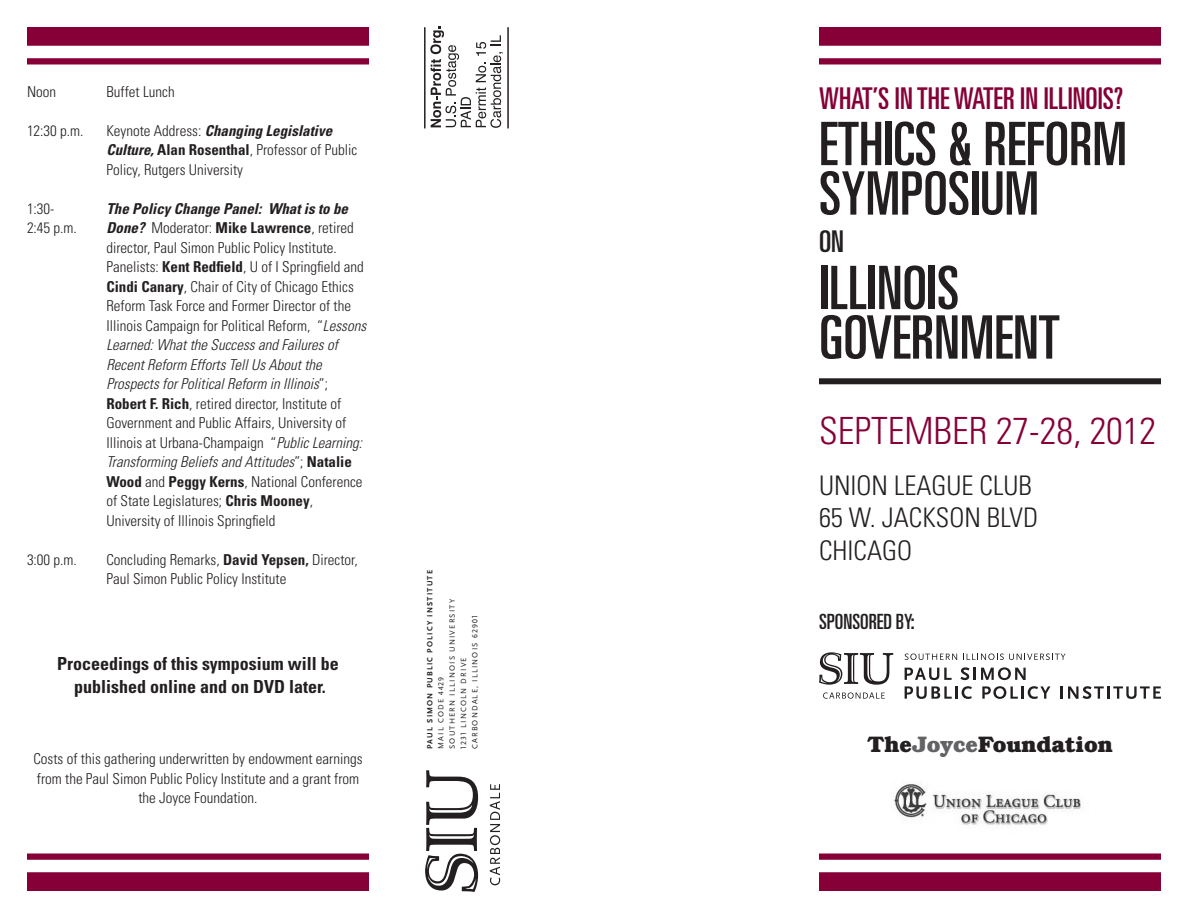
<style>
.page{position:relative;width:1188px;height:918px;background:#fff}
.page>*{position:absolute;margin:0;border:0;box-sizing:border-box;transform-origin:0 0}
.t1{font:ultra-condensed 60px/49.5px "Univers";color:#231f20}
.t2{font:300 condensed 37.5px "Univers";color:#860037}
.t3{font:ultra-condensed 30px "Univers";color:#860037}
.t4{font:ultra-condensed 30px "Univers";color:#231f20}
.t5{font:300 condensed 27px "Univers";color:#231f20}
.t6{font:700 22.5px "Bookman";color:#231f20}
.t7{font:ultra-condensed 21px "Univers";color:#231f20}
.t8{font:700 condensed 18px "Univers";color:#231f20}
.t9{font:300 condensed 15px/19.5px "Univers";color:#231f20}
.address_info{font:7.8px "Scala Sans OT";letter-spacing:.15em;color:#231f20}
.dept_school_unit{font:700 7.8px "Scala Sans OT";letter-spacing:.15em;color:#231f20}
.s1{font-weight:700;font-style:italic}
.s2{font-weight:700}
.s3{font-style:italic}
.s4{color:#636366}
</style>
<div class="page">
<div style="left:819px;top:378px;width:342px;height:6px;background:#231f20"></div>
<svg style="left:905px;top:654px;width:52px;height:6px"></svg>
<svg style="left:963px;top:654px;width:103px;height:6px"></svg>
<svg style="left:905px;top:668px;width:47px;height:12px"></svg>
<svg style="left:960px;top:667px;width:66px;height:13px"></svg>
<svg style="left:905px;top:686px;width:67px;height:13px"></svg>
<svg style="left:982px;top:686px;width:68px;height:13px"></svg>
<svg style="left:1060px;top:686px;width:101px;height:13px"></svg>
<svg style="left:823px;top:692px;width:62px;height:7px"></svg>
<svg style="left:819px;top:652px;width:74px;height:33px"></svg>
<svg style="left:430px;top:27px;width:73px;height:101px"></svg>
<hr style="left:424px;top:27px;width:2px;height:101px;background:#231f20">
<hr style="left:507px;top:27px;width:2px;height:101px;background:#231f20">
<img style="left:894px;top:784px;width:187px;height:41px">
<div style="left:819px;top:27px;width:342px;height:19px;background:#860037"></div>
<div style="left:819px;top:58px;width:342px;height:6px;background:#860037"></div>
<div style="left:27px;top:27px;width:342px;height:19px;background:#860037"></div>
<div style="left:27px;top:58px;width:342px;height:6px;background:#860037"></div>
<div style="left:819px;top:872px;width:342px;height:19px;background:#860037"></div>
<div style="left:819px;top:854px;width:342px;height:6px;background:#860037"></div>
<div style="left:27px;top:872px;width:342px;height:19px;background:#860037"></div>
<div style="left:27px;top:854px;width:342px;height:6px;background:#860037"></div>
<svg style="left:490px;top:784px;width:10px;height:101px"></svg>
<svg style="left:425px;top:770px;width:53px;height:122px"></svg>
<p class="t9" style="left:27px;top:82px;width:31px">Noon</p>
<p class="t9" style="left:27px;top:121px;width:58px">12:30 p.m.</p>
<p class="t9" style="left:27px;top:199px;width:29px">1:30-</p>
<p class="t9" style="left:27px;top:218px;width:51px">2:45 p.m.</p>
<p class="t9" style="left:27px;top:550px;width:51px">3:00 p.m.</p>
<p class="t9" style="left:106px;top:82px;width:70px">Buffet Lunch</p>
<p class="t9" style="left:106px;top:121px;width:252px">Keynote Address: <span class="s1">Changing Legislative<br>Culture,</span> <span class="s2">Alan Rosenthal</span>, Professor of Public<br>Policy, Rutgers University</p>
<p class="t9" style="left:106px;top:199px;width:261px"><span class="s1">The Policy Change Panel: What is to be Done?</span> Moderator: <span class="s2">Mike Lawrence</span>, retired director, Paul Simon Public Policy Institute.<br>Panelists: <span class="s2">Kent Redfield</span>, U of I Springfield and <span class="s2">Cindi Canary</span>, Chair of City of Chicago Ethics Reform Task Force and Former Director of the Illinois Campaign for Political Reform, “<span class="s3">Lessons Learned: What the Success and Failures of Recent Reform Efforts Tell Us About the</span></p>
<p class="t9" style="left:106px;top:374px;width:258px"><span class="s3">Prospects for Political Reform in Illinois</span>”; <span class="s2">Robert F. Rich</span>, retired director, Institute of Government and Public Affairs, University of Illinois at Urbana-Champaign “<span class="s3">Public Learning:<br>Transforming Beliefs and Attitudes</span>”; <span class="s2">Natalie Wood</span> and <span class="s2">Peggy Kerns</span>, National Conference of State Legislatures; <span class="s2">Chris Mooney</span>, University of Illinois Springfield</p>
<p class="t9" style="left:106px;top:550px;width:253px">Concluding Remarks, <span class="s2">David Yepsen,</span> Director,<br>Paul Simon Public Policy Institute</p>
<p class="t8" style="left:57px;top:653px;width:283px">Proceedings of this symposium will be</p>
<p class="t8" style="left:74px;top:676px;width:253px">published online and on DVD later.</p>
<p class="t9" style="left:33px;top:749px;width:331px;text-align:center">Costs of this gathering underwritten by endowment earnings from the Paul Simon Public Policy Institute and a grant from the Joyce Foundation.</p>
<p class="dept_school_unit" style="left:426px;top:749px;width:181px;rotate:-90deg">PAUL SIMON PUBLIC POLICY INSTITUTE</p>
<p class="address_info" style="left:448px;top:749px;width:152px;rotate:-90deg">SOUTHERN ILLINOIS UNIVERSITY</p>
<p class="address_info" style="left:471px;top:749px;width:135px;rotate:-90deg">CARBONDALE, ILLINOIS 62901</p>
<p class="address_info" style="left:459px;top:749px;width:93px;rotate:-90deg">1231 LINCOLN DRIVE</p>
<p class="address_info" style="left:437px;top:749px;width:74px;rotate:-90deg">MAIL CODE 4429</p>
<p class="t3" style="left:819px;top:81px;width:306px">WHAT’S IN THE WATER IN ILLINOIS?</p>
<p class="t1" style="left:819px;top:119px;width:309px">ETHICS &amp; REFORM</p>
<p class="t1" style="left:819px;top:168px;width:221px">SYMPOSIUM</p>
<p class="t4" style="left:819px;top:224px;width:26px">ON</p>
<p class="t1" style="left:819px;top:263px;width:242px">ILLINOIS<br>GOVERNMENT</p>
<p class="t2" style="left:819px;top:409px;width:339px">SEPTEMBER 27-28, 2012</p>
<p class="t5" style="left:819px;top:469px;width:215px">UNION LEAGUE CLUB</p>
<p class="t5" style="left:819px;top:501px;width:221px">65 W. JACKSON BLVD</p>
<p class="t5" style="left:819px;top:534px;width:95px">CHICAGO</p>
<p class="t7" style="left:819px;top:610px;width:97px">SPONSORED BY:</p>
<p class="t6" style="left:867px;top:730px;width:247px">The<span class="s4">Joyce</span>Foundation</p>
</div>
